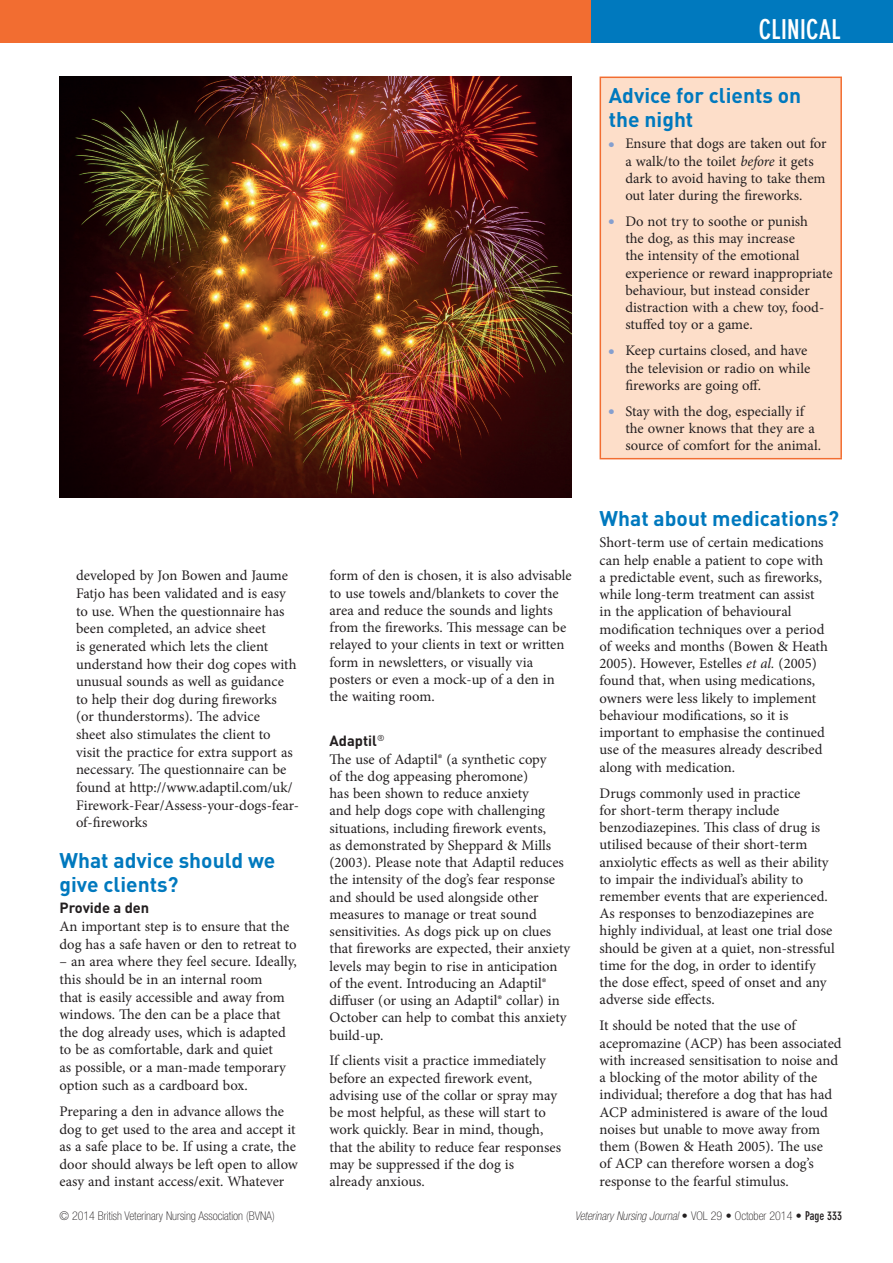
<style>
.page{position:relative;width:893px;height:1263px;background:#fff}
.page>*{position:absolute;margin:0;border:0;box-sizing:border-box;transform-origin:0 0}
.t1{font:700 condensed 27px "DIN Neuzeit Grotesk Std";color:#fff}
.t2{font:700 21px/24.5px "DIN";color:#0079be}
.t3{font:14.7px/17.2px "Minion Pro";color:#231f20}
.t4{font:700 14.7px "DIN";color:#231f20}
.t5{font:italic 100 condensed 12px "Helvetica Neue LT Std";color:#231f20}
.t6{font:100 condensed 12px "Helvetica Neue LT Std";color:#231f20}
.s1{color:#859fcf}
.s2{font-style:italic}
.s3{font-family:"Univers LT Std";font-weight:300;font-style:normal}
.s4{font-style:normal}
.s5{font-family:"DIN Neuzeit Grotesk Std";font-weight:700;font-style:normal}
</style>
<div class="page">
<div style="left:0;top:0;width:597px;height:43px;background:#f26d31"></div>
<div style="left:591px;top:0;width:302px;height:43px;background:#0079be"></div>
<div style="left:600px;top:77px;width:241px;height:382px;background:#fddec9"></div>
<hr style="left:600px;top:77px;width:242px;height:1px;background:#f26d31">
<hr style="left:600px;top:78px;width:1px;height:380px;background:#f26d31">
<hr style="left:840px;top:78px;width:2px;height:380px;background:#f26d31">
<hr style="left:600px;top:458px;width:242px;height:1px;background:#f26d31">
<img style="left:60px;top:77px;width:512px;height:420px">
<h1 class="t1" style="left:759px;top:13px;width:83px">CLINICAL</h1>
<p class="t3" style="left:76px;top:567px;width:224px">developed by Jon Bowen and Jaume Fatjo has been validated and is easy to use. When the questionnaire has been completed, an advice sheet<br>is generated which lets the client understand how their dog copes with unusual sounds as well as guidance to help their dog during fireworks<br>(or thunderstorms). The advice<br>sheet also stimulates the client to<br>visit the practice for extra support as necessary. The questionnaire can be found at http://www.adaptil.com/uk/ Firework-Fear/Assess-your-dogs-fear&shy;of-fireworks</p>
<h2 class="t2" style="left:60px;top:847px;width:217px">What advice should we give clients?</h2>
<p class="t4" style="left:60px;top:898px;width:91px">Provide a den</p>
<p class="t3" style="left:60px;top:918px;width:239px">An important step is to ensure that the dog has a safe haven or den to retreat to</p>
<p class="t3" style="left:60px;top:953px;width:239px">– an area where they feel secure. Ideally, this should be in an internal room<br>that is easily accessible and away from windows. The den can be a place that the dog already uses, which is adapted to be as comfortable, dark and quiet<br>as possible, or a man-made temporary option such as a cardboard box.</p>
<p class="t3" style="left:60px;top:1102px;width:240px">Preparing a den in advance allows the dog to get used to the area and accept it as a safe place to be. If using a crate, the door should always be left open to allow easy and instant access/exit. Whatever</p>
<p class="t3" style="left:330px;top:567px;width:244px">form of den is chosen, it is also advisable to use towels and/blankets to cover the area and reduce the sounds and lights from the fireworks. This message can be relayed to your clients in text or written form in newsletters, or visually via posters or even a mock-up of a den in the waiting room.</p>
<p class="t4" style="left:330px;top:731px;width:56px">Adaptil<sup>®</sup></p>
<p class="t3" style="left:330px;top:750px;width:242px">The use of Adaptil® (a synthetic copy<br>of the dog appeasing pheromone)<br>has been shown to reduce anxiety<br>and help dogs cope with challenging situations, including firework events,<br>as demonstrated by Sheppard &amp; Mills (2003). Please note that Adaptil reduces the intensity of the dog’s fear response and should be used alongside other measures to manage or treat sound sensitivities. As dogs pick up on clues that fireworks are expected, their anxiety levels may begin to rise in anticipation of the event. Introducing an Adaptil® diffuser (or using an Adaptil® collar) in October can help to combat this anxiety build-up.</p>
<p class="t3" style="left:330px;top:1052px;width:233px">If clients visit a practice immediately before an expected firework event, advising use of the collar or spray may be most helpful, as these will start to work quickly. Bear in mind, though, that the ability to reduce fear responses may be suppressed if the dog is<br>already anxious.</p>
<h2 class="t2" style="left:609px;top:83px;width:194px;line-height:24px">Advice for clients on the night</h2>
<p class="t3" style="left:625px;top:135px;width:203px;text-indent:-17px"><span class="s1">●</span> Ensure that dogs are taken out for a walk/to the toilet <span class="s2">before</span> it gets dark to avoid having to take them out later during the fireworks.</p>
<p class="t3" style="left:625px;top:213px;width:209px;text-indent:-17px"><span class="s1">●</span> Do not try to soothe or punish<br>the dog, as this may increase<br>the intensity of the emotional experience or reward inappropriate behaviour, but instead consider distraction with a chew toy, food&shy;stuffed toy or a game.</p>
<p class="t3" style="left:625px;top:342px;width:187px;text-indent:-17px"><span class="s1">●</span> Keep curtains closed, and have the television or radio on while fireworks are going off.</p>
<p class="t3" style="left:625px;top:402px;width:197px;text-indent:-17px"><span class="s1">●</span> Stay with the dog, especially if the owner knows that they are a source of comfort for the animal.</p>
<h2 class="t2" style="left:600px;top:506px;width:241px">What about medications?</h2>
<p class="t3" style="left:600px;top:534px;width:230px">Short-term use of certain medications can help enable a patient to cope with a predictable event, such as fireworks, while long-term treatment can assist in the application of behavioural modification techniques over a period of weeks and months (Bowen &amp; Heath 2005). However, Estelles <span class="s2">et al.</span> (2005) found that, when using medications, owners were less likely to implement behaviour modifications, so it is important to emphasise the continued use of the measures already described along with medication.</p>
<p class="t3" style="left:600px;top:784px;width:237px">Drugs commonly used in practice<br>for short-term therapy include benzodiazepines. This class of drug is utilised because of their short-term anxiolytic effects as well as their ability to impair the individual’s ability to remember events that are experienced.<br>As responses to benzodiazepines are highly individual, at least one trial dose should be given at a quiet, non-stressful time for the dog, in order to identify the dose effect, speed of onset and any adverse side effects.</p>
<p class="t3" style="left:600px;top:1017px;width:244px">It should be noted that the use of acepromazine (ACP) has been associated with increased sensitisation to noise and a blocking of the motor ability of the individual; therefore a dog that has had ACP administered is aware of the loud noises but unable to move away from them (Bowen &amp; Heath 2005). The use<br>of ACP can therefore worsen a dog’s response to the fearful stimulus.</p>
<p class="t6" style="left:60px;top:1209px;width:217px">© 2014 British Veterinary Nursing Association (BVNA)</p>
<p class="t5" style="left:575px;top:1209px;width:269px">Veterinary Nursing Journal <span class="s3">•</span> <span class="s4">VOL 29</span> <span class="s3">•</span> <span class="s4">October 2014</span> <span class="s3">•</span> <span class="s5">Page 333</span></p>
</div>
